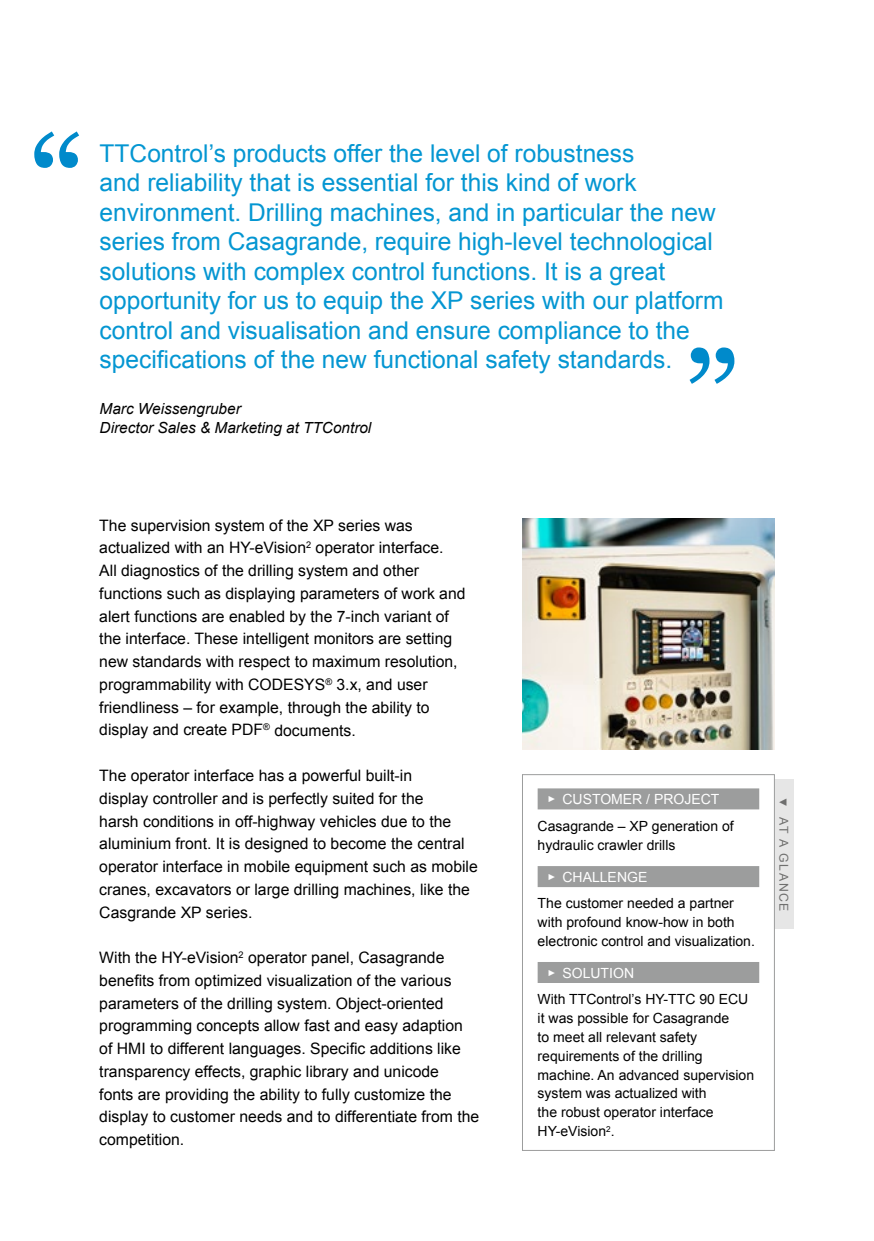
<style>
.page{position:relative;width:874px;height:1241px;background:#fff}
.page>*{position:absolute;margin:0;border:0;box-sizing:border-box;transform-origin:0 0}
.t1{font:137.9px "Georgia";color:#008acb}
.t2{font:24.5px/29.4px "Arial";color:#0496d2}
.t3{font:15.75px/22.8px "Arial";color:#000}
.t4{font:italic 15.4px/18.4px "Arial";color:#000}
.t5{font:14px/18.9px "Arial";color:#000}
.t6{font:12.25px "Arial";letter-spacing:.13em;color:#6f6f6e}
.s1{font-size:8.75px;color:#fff}
.s2{color:#fff}
.s3{font-size:10.5px}
</style>
<div class="page">
<div style="left:774px;top:779px;width:19px;height:149px;background:#e6e6e6"></div>
<div style="left:537px;top:788px;width:221px;height:21px;background:#9c9d9d"></div>
<div style="left:537px;top:866px;width:221px;height:21px;background:#9c9d9d"></div>
<div style="left:537px;top:961px;width:221px;height:21px;background:#9c9d9d"></div>
<div style="left:522px;top:774px;width:252px;height:376px;border:1px solid #9c9d9d"></div>
<img style="left:522px;top:518px;width:252px;height:231px">
<h1 class="t1" style="left:29px;top:103px;width:58px">“</h1>
<p class="t2" style="left:100px;top:139px;width:625px">TTControl’s products offer the level of robustness<br>and reliability that is essential for this kind of work environment. Drilling machines, and in particular the new series from Casagrande, require high-level technological solutions with complex control functions. It is a great opportunity for us to equip the XP series with our platform control and visualisation and ensure compliance to the specifications of the new functional safety standards.</p>
<p class="t4" style="left:100px;top:400px;width:273px">Marc Weissengruber<br>Director Sales &amp; Marketing at TTControl</p>
<h1 class="t1" style="left:682px;top:319px;width:58px">”</h1>
<p class="t3" style="left:99px;top:514px;width:367px">The supervision system of the XP series was actualized with an HY-eVision<sup>2</sup> operator interface.<br>All diagnostics of the drilling system and other functions such as displaying parameters of work and alert functions are enabled by the 7-inch variant of the interface. These intelligent monitors are setting new standards with respect to maximum resolution, programmability with CODESYS<sup>®</sup> 3.x, and user friendliness – for example, through the ability to display and create PDF<sup>®</sup> documents.</p>
<p class="t3" style="left:99px;top:764px;width:380px">The operator interface has a powerful built-in<br>display controller and is perfectly suited for the<br>harsh conditions in off-highway vehicles due to the aluminium front. It is designed to become the central operator interface in mobile equipment such as mobile cranes, excavators or large drilling machines, like the Casgrande XP series.</p>
<p class="t3" style="left:99px;top:946px;width:381px">With the HY-eVision<sup>2</sup> operator panel, Casagrande benefits from optimized visualization of the various parameters of the drilling system. Object-oriented programming concepts allow fast and easy adaption of HMI to different languages. Specific additions like transparency effects, graphic library and unicode<br>fonts are providing the ability to fully customize the display to customer needs and to differentiate from the competition.</p>
<p class="t5" style="left:537px;top:785px;width:197px;line-height:26.8px;text-align:center"><span class="s1">►</span> <span class="s2">CUSTOMER / PROJECT<br></span>Casagrande – XP generation of</p>
<p class="t5" style="left:537px;top:835px;width:139px">hydraulic crawler drills</p>
<p class="t5" style="left:537px;top:863px;width:198px;line-height:26.2px;text-indent:10px"><span class="s1">►</span> <span class="s2">CHALLENGE<br></span>The customer needed a partner</p>
<p class="t5" style="left:537px;top:912px;width:219px">with profound know-how in both electronic control and visualization.</p>
<p class="t5" style="left:537px;top:959px;width:212px;line-height:26.2px;text-indent:10px"><span class="s1">►</span> <span class="s2">SOLUTION<br></span>With TTControl’s HY-TTC 90 ECU</p>
<p class="t5" style="left:537px;top:1008px;width:218px">it was possible for Casagrande<br>to meet all relevant safety requirements of the drilling machine. An advanced supervision system was actualized with<br>the robust operator interface<br>HY-eVision<sup>2</sup>.</p>
<p class="t6" style="left:791px;top:796px;width:116px;rotate:90deg"><span class="s3">▼</span> AT A GLANCE</p>
</div>
